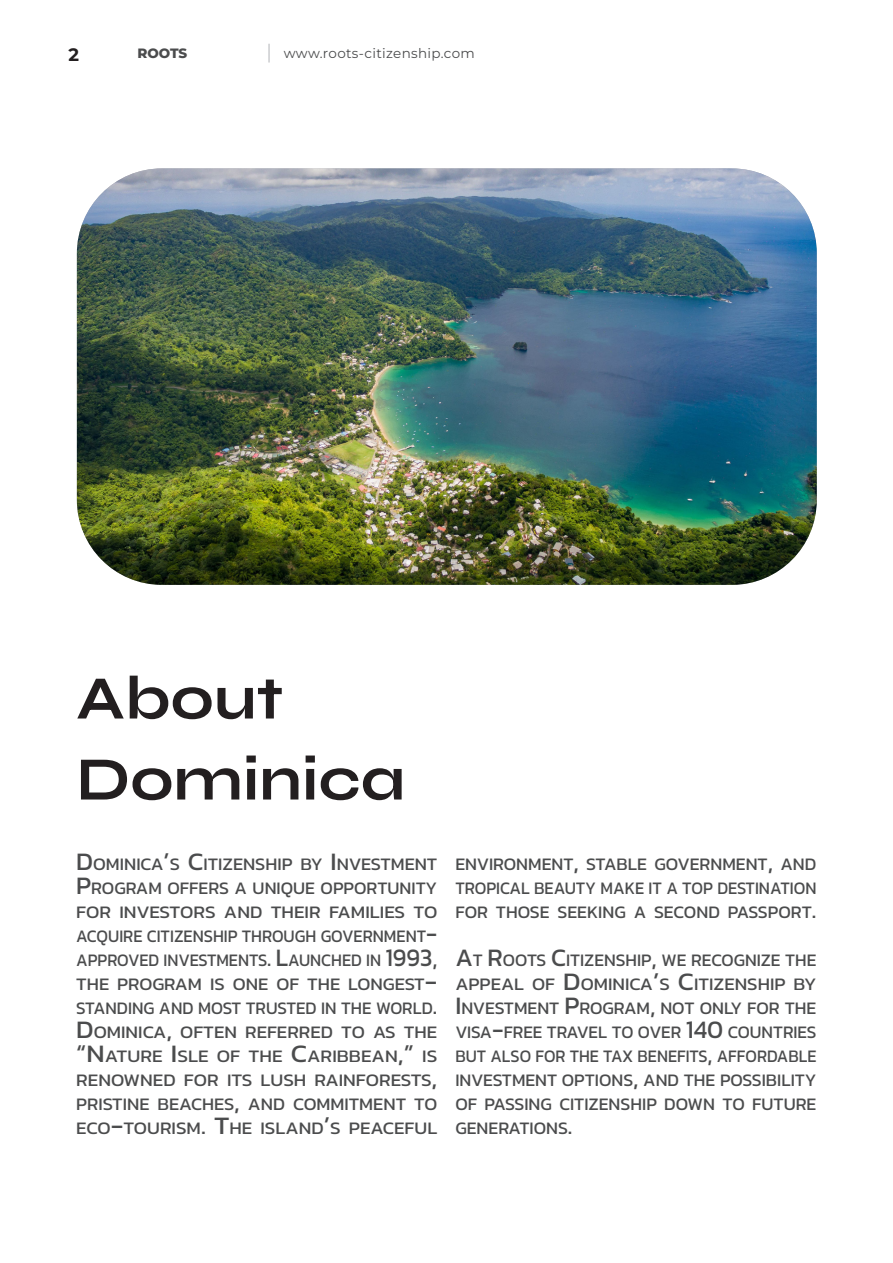
<style>
.page{position:relative;width:893px;height:1263px;background:#fff}
.page>*{position:absolute;margin:0;border:0;box-sizing:border-box;transform-origin:0 0}
.t1{font:700 61.5px/81px "Syne";color:#231f20}
.t2{font:700 18px "Montserrat";color:#231f20}
.t3{font:17.85px/24px "Kanit";color:#4b4c4d;text-align:justify}
.t4{font:13.5px "Montserrat";letter-spacing:.025em;color:#4b4c4d}
.t5{font:800 13.5px "Montserrat";color:#4b4c4d}
.s1{font-size:25.5px}
</style>
<div class="page">
<svg style="left:269px;top:44px;width:1px;height:19px"></svg>
<img style="left:77px;top:168px;width:740px;height:417px">
<p class="t2" style="left:68px;top:41px;width:12px">2</p>
<p class="t5" style="left:137px;top:44px;width:51px">ROOTS</p>
<p class="t4" style="left:284px;top:44px;width:193px">www.roots-citizenship.com</p>
<p class="t1" style="left:76px;top:657px;width:330px">About<br>Dominica</p>
<p class="t3" style="left:76px;top:852px;width:363px"><span class="s1">D</span>OMINICA<span class="s1">’</span>S <span class="s1">C</span>ITIZENSHIP BY <span class="s1">I</span> NVESTMENT <span class="s1">P</span>ROGRAM OFFERS A UNIQUE OPPORTUNITY FOR INVESTORS AND THEIR FAMILIES TO ACQUIRE CITIZENSHIP THROUGH GOVERNMENT<span class="s1">-</span>APPROVED INVESTMENTS<span class="s1">. L</span>AUNCHED IN <span class="s1">1993, </span>THE PROGRAM IS ONE OF THE LONGEST<span class="s1">-</span>STANDING AND MOST TRUSTED IN THE WORLD<span class="s1">.<br>D</span>OMINICA<span class="s1">,</span> OFTEN REFERRED TO AS THE <span class="s1">“N</span>ATURE <span class="s1">I</span>SLE OF THE <span class="s1">C</span>ARIBBEAN<span class="s1">,”</span> IS RENOWNED FOR ITS LUSH RAINFORESTS<span class="s1">, </span>PRISTINE BEACHES<span class="s1">,</span> AND COMMITMENT TO ECO<span class="s1">-</span>TOURISM<span class="s1">. T</span>HE ISLAND<span class="s1">’</span>S PEACEFUL</p>
<p class="t3" style="left:455px;top:852px;width:363px">ENVIRONMENT<span class="s1">,</span> STABLE GOVERNMENT<span class="s1">,</span> AND TROPICAL BEAUTY MAKE IT A TOP DESTINATION FOR THOSE SEEKING A SECOND PASSPORT<span class="s1">.</span></p>
<p class="t3" style="left:455px;top:948px;width:363px"><span class="s1">A</span>T <span class="s1">R</span>OOTS <span class="s1">C</span>ITIZENSHIP<span class="s1">,</span> WE RECOGNIZE THE APPEAL OF <span class="s1">D</span>OMINICA<span class="s1">’</span>S <span class="s1">C</span>ITIZENSHIP BY <span class="s1">I</span> NVESTMENT <span class="s1">P</span>ROGRAM<span class="s1">,</span> NOT ONLY FOR THE VISA<span class="s1">-</span>FREE TRAVEL TO OVER <span class="s1">140</span> COUNTRIES BUT ALSO FOR THE TAX BENEFITS<span class="s1">,</span> AFFORDABLE INVESTMENT OPTIONS<span class="s1">,</span> AND THE POSSIBILITY OF PASSING CITIZENSHIP DOWN TO FUTURE GENERATIONS<span class="s1">.</span></p>
</div>
